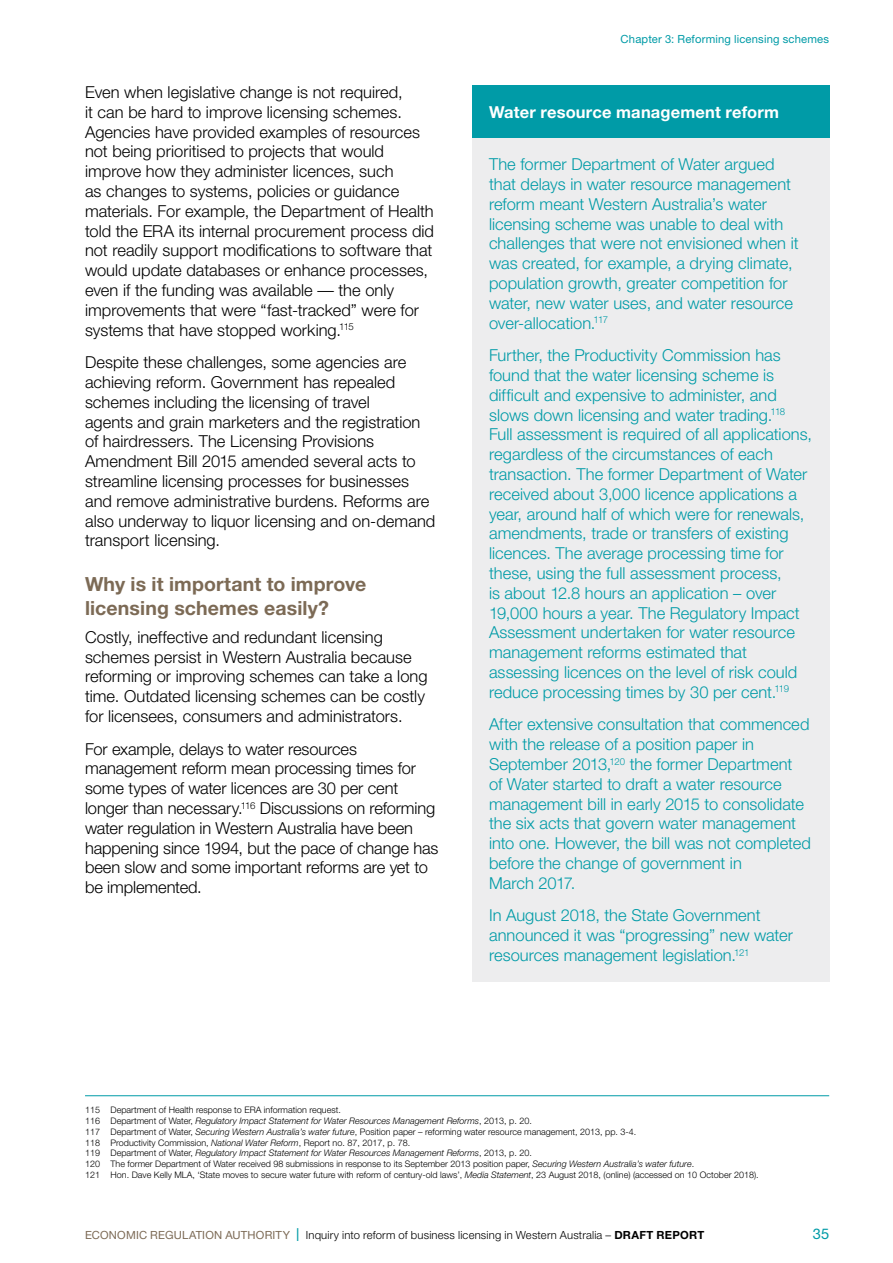
<style>
.page{position:relative;width:893px;height:1263px;background:#fff}
.page>*{position:absolute;margin:0;border:0;box-sizing:border-box;transform-origin:0 0}
.t1{font:700 19.5px/23.4px "Helvetica Neue";letter-spacing:.005em;color:#7c6a55}
.t2{font:300 16.5px/19.8px "Helvetica Neue";color:#000}
.t3{font:300 16.5px/19.8px "Helvetica Neue";color:#009ba7}
.t4{font:700 16.5px "Helvetica Neue";letter-spacing:.01em;color:#fff}
.t5{font:14.7px "Helvetica Neue";color:#009ba7}
.t6{font:300 11.25px "Helvetica Neue";letter-spacing:.015em;color:#000}
.t7{font:11.25px "Helvetica Neue";letter-spacing:.015em;color:#009ba7}
.t8{font:300 9px/10.8px "Helvetica Neue";color:#000}
.s1{font-style:italic}
.s2{font-weight:400;color:#7c6a55}
.s3{font-size:18px;color:#009ba7}
.s4{font-weight:700}
</style>
<div class="page">
<hr style="left:85px;top:1095px;width:744px;height:1px;background:#009ba7">
<div style="left:472px;top:85px;width:357px;height:69px;background:#009ba7"></div>
<div style="left:472px;top:138px;width:357px;height:211px;background:#ededee"></div>
<div style="left:472px;top:329px;width:357px;height:389px;background:#ededee"></div>
<div style="left:472px;top:698px;width:357px;height:211px;background:#ededee"></div>
<div style="left:472px;top:889px;width:357px;height:92px;background:#ededee"></div>
<p class="t2" style="left:85px;top:82px;width:351px">Even when legislative change is not required,<br>it can be hard to improve licensing schemes.<br>Agencies have provided examples of resources not being prioritised to projects that would improve how they administer licences, such<br>as changes to systems, policies or guidance materials. For example, the Department of Health told the ERA its internal procurement process did not readily support modifications to software that would update databases or enhance processes, even if the funding was available — the only improvements that were “fast-tracked” were for systems that have stopped working.<sup>115</sup></p>
<p class="t2" style="left:85px;top:352px;width:352px">Despite these challenges, some agencies are achieving reform. Government has repealed schemes including the licensing of travel<br>agents and grain marketers and the registration of hairdressers. The Licensing Provisions Amendment Bill 2015 amended several acts to streamline licensing processes for businesses and remove administrative burdens. Reforms are also underway to liquor licensing and on-demand transport licensing.</p>
<p class="t1" style="left:85px;top:572px;width:283px">Why is it important to improve licensing schemes easily?</p>
<p class="t2" style="left:85px;top:627px;width:344px">Costly, ineffective and redundant licensing schemes persist in Western Australia because reforming or improving schemes can take a long time. Outdated licensing schemes can be costly for licensees, consumers and administrators.</p>
<p class="t2" style="left:85px;top:738px;width:355px">For example, delays to water resources management reform mean processing times for some types of water licences are 30 per cent longer than necessary.<sup>116</sup> Discussions on reforming water regulation in Western Australia have been happening since 1994, but the pace of change has been slow and some important reforms are yet to be implemented.</p>
<p class="t7" style="left:621px;top:32px;width:210px">Chapter 3: Reforming licensing schemes</p>
<p class="t4" style="left:489px;top:102px;width:291px">Water resource management reform</p>
<p class="t3" style="left:489px;top:154px;width:311px">The former Department of Water argued that delays in water resource management reform meant Western Australia’s water licensing scheme was unable to deal with challenges that were not envisioned when it was created, for example, a drying climate, population growth, greater competition for water, new water uses, and water resource over-allocation.<sup>117</sup></p>
<p class="t3" style="left:489px;top:345px;width:325px">Further, the Productivity Commission has found that the water licensing scheme is difficult and expensive to administer, and slows down licensing and water trading.<sup>118<br></sup>Full assessment is required of all applications, regardless of the circumstances of each transaction. The former Department of Water received about 3,000 licence applications a year, around half of which were for renewals, amendments, trade or transfers of existing licences. The average processing time for these, using the full assessment process,<br>is about 12.8 hours an application – over 19,000 hours a year. The Regulatory Impact Assessment undertaken for water resource management reforms estimated that assessing licences on the level of risk could reduce processing times by 30 per cent.<sup>119</sup></p>
<p class="t3" style="left:489px;top:714px;width:323px">After extensive consultation that commenced with the release of a position paper in September 2013,<sup>120</sup> the former Department<br>of Water started to draft a water resource management bill in early 2015 to consolidate the six acts that govern water management into one. However, the bill was not completed before the change of government in<br>March 2017.</p>
<p class="t3" style="left:489px;top:905px;width:306px">In August 2018, the State Government announced it was “progressing” new water resources management legislation.<sup>121</sup></p>
<p class="t8" style="left:85px;top:1104px;width:675px">115 Department of Health response to ERA information request.<br>116 Department of Water, <span class="s1">Regulatory Impact Statement for Water Resources Management Reforms</span>, 2013, p. 20.<br>117 Department of Water, <span class="s1">Securing Western Australia’s water future</span>, Position paper – reforming water resource management, 2013, pp. 3-4.<br>118 Productivity Commission, <span class="s1">National Water Reform</span>, Report no. 87, 2017, p. 78.<br>119 Department of Water, <span class="s1">Regulatory Impact Statement for Water Resources Management Reforms</span>, 2013, p. 20.<br>120 The former Department of Water received 98 submissions in response to its September 2013 position paper, <span class="s1">Securing Western Australia’s water future</span>.<br>121 Hon. Dave Kelly MLA, ‘State moves to secure water future with reform of century-old laws’, <span class="s1">Media Statement</span>, 23 August 2018, (online) (accessed on 10 October 2018).</p>
<p class="t6" style="left:85px;top:1228px;width:621px"><span class="s2">ECONOMIC REGULATION AUTHORITY</span> <span class="s3">l</span> Inquiry into reform of business licensing in Western Australia – <span class="s4">DRAFT REPORT</span></p>
<p class="t5" style="left:813px;top:1225px;width:18px">35</p>
</div>
